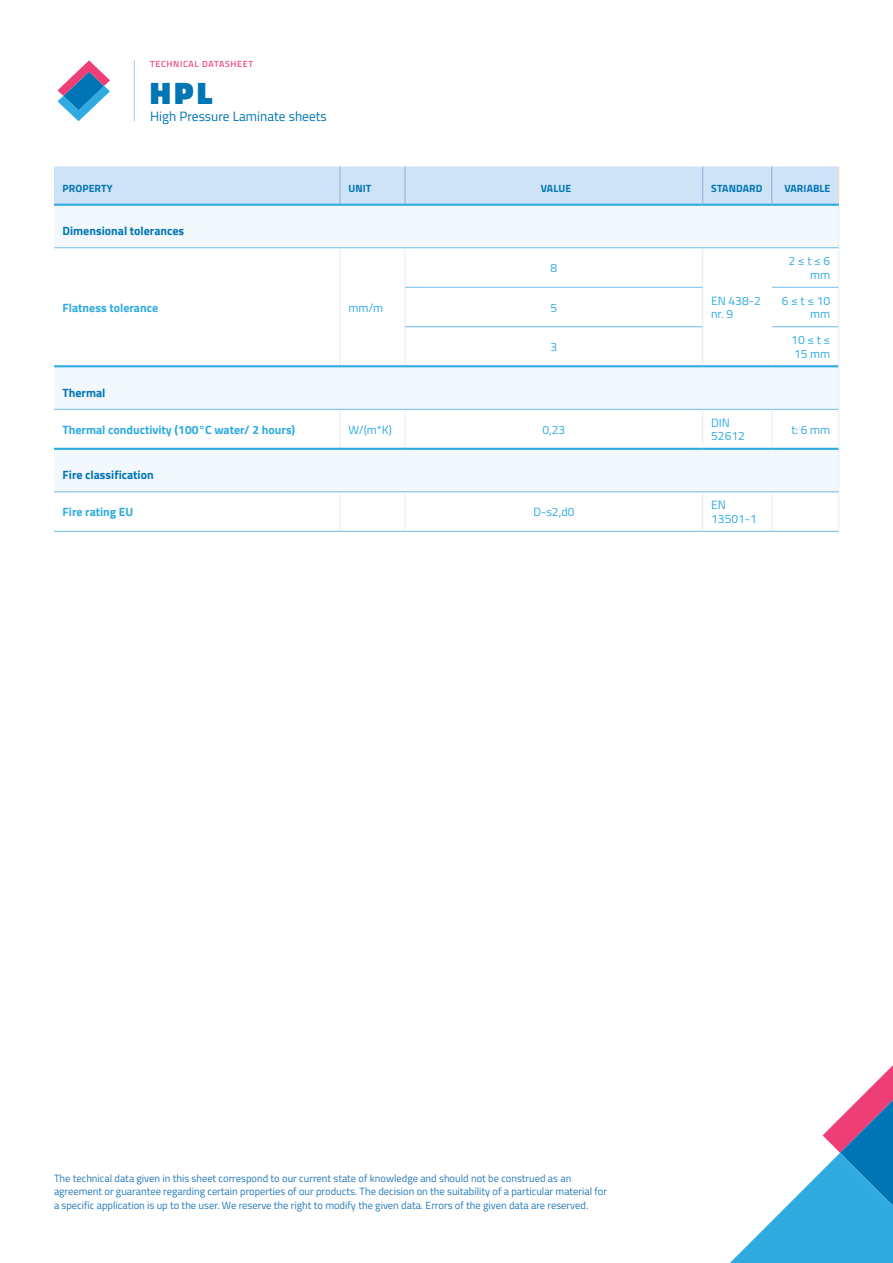
<style>
.page{position:relative;width:893px;height:1263px;background:#fff}
.page>*{position:absolute;margin:0;border:0;box-sizing:border-box;transform-origin:0 0}
.t1{font:900 31.5px "Titillium";color:#0075b5}
.t2{font:13.5px "Titillium";color:#0075b5}
.t3{font:12px/13.5px "Titillium";color:#2fabe1}
.t4{font:700 12px "Titillium";color:#2fabe1}
.t5{font:700 12px "Titillium";color:#0075b5}
.t6{font:10.5px/13.5px "Titillium";color:#2479b8}
.t7{font:700 10.5px "Titillium";letter-spacing:.01em;color:#0075b5}
.t8{font:600 8.85px "Titillium";letter-spacing:.075em;color:#ef4c7b}
</style>
<div class="page">
<div style="left:54px;top:166px;width:784px;height:38px;background:#cee3f6"></div>
<div style="left:54px;top:206px;width:784px;height:41px;background:#f3f8fc"></div>
<svg style="left:54px;top:248px;width:784px;height:283px"></svg>
<hr style="left:703px;top:365px;width:69px;height:2px;background:#2fabe1">
<hr style="left:772px;top:365px;width:66px;height:2px;background:#2fabe1">
<hr style="left:54px;top:247px;width:286px;height:1px;background:#70bbe8">
<hr style="left:340px;top:247px;width:65px;height:1px;background:#70bbe8">
<hr style="left:340px;top:248px;width:1px;height:39px;background:#e0edf9">
<hr style="left:405px;top:248px;width:1px;height:39px;background:#e0edf9">
<hr style="left:340px;top:287px;width:1px;height:40px;background:#e0edf9">
<hr style="left:405px;top:287px;width:1px;height:40px;background:#e0edf9">
<hr style="left:340px;top:327px;width:1px;height:38px;background:#e0edf9">
<hr style="left:405px;top:327px;width:1px;height:38px;background:#e0edf9">
<hr style="left:703px;top:247px;width:69px;height:1px;background:#70bbe8">
<hr style="left:702px;top:248px;width:1px;height:39px;background:#e0edf9">
<hr style="left:702px;top:287px;width:1px;height:40px;background:#e0edf9">
<hr style="left:702px;top:327px;width:1px;height:38px;background:#e0edf9">
<hr style="left:838px;top:248px;width:1px;height:39px;background:#e0edf9">
<hr style="left:838px;top:287px;width:1px;height:40px;background:#e0edf9">
<hr style="left:771px;top:492px;width:1px;height:39px;background:#e0edf9">
<hr style="left:772px;top:326px;width:66px;height:1px;background:#70bbe8">
<hr style="left:838px;top:206px;width:1px;height:42px;background:#e0edf9">
<hr style="left:838px;top:327px;width:1px;height:39px;background:#e0edf9">
<hr style="left:838px;top:366px;width:1px;height:43px;background:#e0edf9">
<hr style="left:340px;top:409px;width:1px;height:39px;background:#e0edf9">
<hr style="left:838px;top:409px;width:1px;height:40px;background:#e0edf9">
<hr style="left:838px;top:449px;width:1px;height:43px;background:#e0edf9">
<hr style="left:340px;top:492px;width:1px;height:39px;background:#e0edf9">
<hr style="left:54px;top:409px;width:286px;height:1px;background:#70bbe8">
<hr style="left:340px;top:409px;width:65px;height:1px;background:#70bbe8">
<hr style="left:703px;top:409px;width:69px;height:1px;background:#70bbe8">
<hr style="left:772px;top:409px;width:66px;height:1px;background:#70bbe8">
<hr style="left:838px;top:166px;width:1px;height:38px;background:#fbcfd3">
<hr style="left:405px;top:409px;width:1px;height:39px;background:#e0edf9">
<hr style="left:340px;top:166px;width:1px;height:38px;background:#8eabd4">
<hr style="left:405px;top:166px;width:1px;height:38px;background:#8eabd4">
<hr style="left:702px;top:166px;width:1px;height:38px;background:#8eabd4">
<hr style="left:771px;top:166px;width:1px;height:38px;background:#8eabd4">
<hr style="left:54px;top:204px;width:286px;height:2px;background:#2fabe1">
<hr style="left:340px;top:204px;width:65px;height:2px;background:#2fabe1">
<hr style="left:405px;top:204px;width:298px;height:2px;background:#2fabe1">
<hr style="left:703px;top:204px;width:69px;height:2px;background:#2fabe1">
<hr style="left:772px;top:204px;width:67px;height:2px;background:#2fabe1">
<hr style="left:54px;top:365px;width:286px;height:2px;background:#2fabe1">
<hr style="left:340px;top:365px;width:65px;height:2px;background:#2fabe1">
<hr style="left:405px;top:365px;width:298px;height:2px;background:#2fabe1">
<hr style="left:54px;top:448px;width:286px;height:2px;background:#2fabe1">
<hr style="left:340px;top:448px;width:65px;height:2px;background:#2fabe1">
<hr style="left:405px;top:448px;width:298px;height:2px;background:#2fabe1">
<hr style="left:703px;top:448px;width:69px;height:2px;background:#2fabe1">
<hr style="left:772px;top:448px;width:66px;height:2px;background:#2fabe1">
<hr style="left:405px;top:247px;width:298px;height:1px;background:#70bbe8">
<hr style="left:772px;top:247px;width:66px;height:1px;background:#70bbe8">
<hr style="left:405px;top:287px;width:297px;height:1px;background:#70bbe8">
<hr style="left:772px;top:287px;width:66px;height:1px;background:#70bbe8">
<hr style="left:405px;top:326px;width:297px;height:1px;background:#70bbe8">
<hr style="left:54px;top:492px;width:286px;height:1px;background:#70bbe8">
<hr style="left:340px;top:492px;width:65px;height:1px;background:#70bbe8">
<hr style="left:54px;top:531px;width:286px;height:1px;background:#70bbe8">
<hr style="left:340px;top:531px;width:65px;height:1px;background:#70bbe8">
<hr style="left:405px;top:531px;width:298px;height:1px;background:#70bbe8">
<hr style="left:703px;top:531px;width:69px;height:1px;background:#70bbe8">
<hr style="left:772px;top:531px;width:67px;height:1px;background:#70bbe8">
<hr style="left:702px;top:409px;width:1px;height:39px;background:#e0edf9">
<hr style="left:771px;top:409px;width:1px;height:39px;background:#e0edf9">
<hr style="left:405px;top:492px;width:298px;height:1px;background:#70bbe8">
<hr style="left:405px;top:492px;width:1px;height:39px;background:#e0edf9">
<hr style="left:703px;top:492px;width:69px;height:1px;background:#70bbe8">
<hr style="left:772px;top:492px;width:66px;height:1px;background:#70bbe8">
<hr style="left:702px;top:492px;width:1px;height:39px;background:#e0edf9">
<hr style="left:838px;top:492px;width:1px;height:39px;background:#e0edf9">
<hr style="left:405px;top:409px;width:298px;height:1px;background:#70bbe8">
<svg style="left:58px;top:60px;width:52px;height:61px"></svg>
<hr style="left:134px;top:60px;width:1px;height:62px;background:#a0ceef">
<svg style="left:730px;top:1065px;width:163px;height:198px"></svg>
<p class="t8" style="left:150px;top:57px;width:104px">TECHNICAL DATASHEET</p>
<h1 class="t1" style="left:150px;top:70px;width:64px">HPL</h1>
<p class="t2" style="left:150px;top:107px;width:178px">High Pressure Laminate sheets</p>
<p class="t7" style="left:63px;top:180px;width:52px">PROPERTY</p>
<p class="t7" style="left:349px;top:180px;width:24px">UNIT</p>
<p class="t7" style="left:541px;top:180px;width:32px">VALUE</p>
<p class="t7" style="left:711px;top:180px;width:53px">STANDARD</p>
<p class="t7" style="left:784px;top:180px;width:48px">VARIABLE</p>
<p class="t5" style="left:63px;top:222px;width:123px">Dimensional tolerances</p>
<p class="t4" style="left:63px;top:298px;width:97px">Flatness tolerance</p>
<p class="t3" style="left:348px;top:300px;width:36px">mm/m</p>
<p class="t3" style="left:550px;top:260px;width:8px">8</p>
<p class="t3" style="left:789px;top:254px;width:43px;text-align:right">2 ≤ t ≤ 6 mm</p>
<p class="t3" style="left:711px;top:293px;width:51px">EN 438-2 nr. 9</p>
<p class="t3" style="left:550px;top:300px;width:8px">5</p>
<p class="t3" style="left:782px;top:293px;width:50px;text-align:right">6 ≤ t ≤ 10 mm</p>
<p class="t3" style="left:550px;top:339px;width:8px">3</p>
<p class="t3" style="left:791px;top:333px;width:41px">10 ≤ t ≤<br>15 mm</p>
<p class="t5" style="left:63px;top:383px;width:44px">Thermal</p>
<p class="t4" style="left:63px;top:420px;width:234px">Thermal conductivity (100°C water/ 2 hours)</p>
<p class="t3" style="left:348px;top:422px;width:45px">W/(m*K)</p>
<p class="t3" style="left:542px;top:422px;width:24px">0,23</p>
<p class="t3" style="left:711px;top:415px;width:35px">DIN<br>52612</p>
<p class="t3" style="left:791px;top:422px;width:40px">t: 6 mm</p>
<p class="t5" style="left:63px;top:466px;width:93px">Fire classification</p>
<p class="t4" style="left:63px;top:503px;width:72px">Fire rating EU</p>
<p class="t3" style="left:533px;top:505px;width:43px">D-s2,d0</p>
<p class="t3" style="left:711px;top:498px;width:47px">EN<br>13501-1</p>
<p class="t6" style="left:54px;top:1171px;width:555px">The technical data given in this sheet correspond to our current state of knowledge and should not be construed as an agreement or guarantee regarding certain properties of our products. The decision on the suitability of a particular material for a specific application is up to the user. We reserve the right to modify the given data. Errors of the given data are reserved.</p>
</div>
